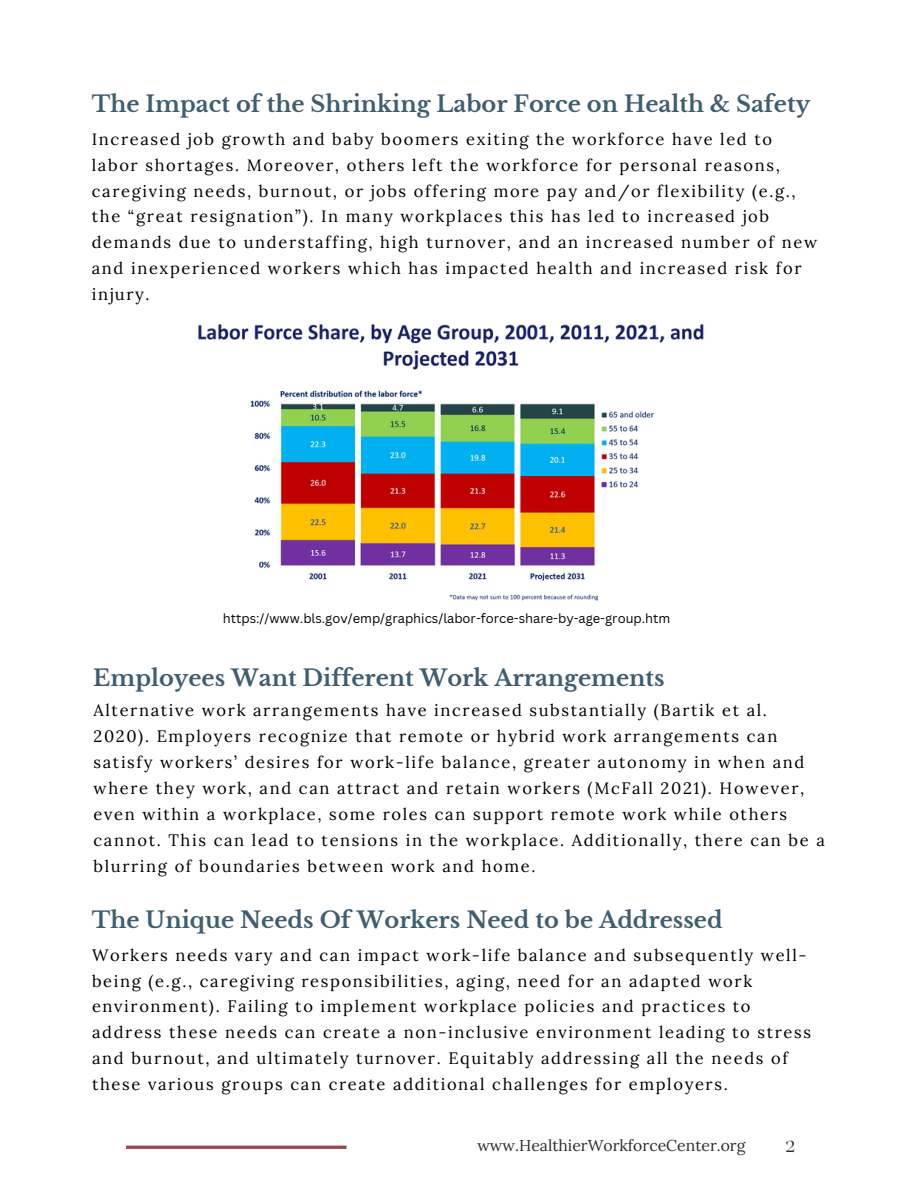
<style>
.page{position:relative;width:918px;height:1188px;background:#fff}
.page>*{position:absolute;margin:0;border:0;box-sizing:border-box;transform-origin:0 0}
.t1{font:700 22.5px "Libre Baskerville";color:#405e72}
.t2{font:16.5px/25.8px "Lora";letter-spacing:.1em;color:#000}
.t3{font:15.75px "Lora";color:#2e2e2e}
.t4{font:15.75px "Roxborough CF";color:#2e2e2e}
.t5{font:12.9px "Canva Sans";color:#000}
</style>
<div class="page">
<hr style="left:126px;top:1146px;width:221px;height:3px;background:#9c4a52">
<img style="left:198px;top:324px;width:506px;height:277px">
<h1 class="t1" style="left:92px;top:90px;width:720px">The Impact of the Shrinking Labor Force on Health &amp; Safety</h1>
<p class="t2" style="left:92px;top:126px;width:727px">Increased job growth and baby boomers exiting the workforce have led to labor shortages. Moreover, others left the workforce for personal reasons, caregiving needs, burnout, or jobs offering more pay and/or flexibility (e.g., the “great resignation”). In many workplaces this has led to increased job demands due to understaffing, high turnover, and an increased number of new and inexperienced workers which has impacted health and increased risk for injury.</p>
<p class="t5" style="left:223px;top:609px;width:449px">https://www.bls.gov/emp/graphics/labor-force-share-by-age-group.htm</p>
<h1 class="t1" style="left:93px;top:664px;width:573px">Employees Want Different Work Arrangements</h1>
<p class="t2" style="left:94px;top:698px;width:733px">Alternative work arrangements have increased substantially (Bartik et al.<br>2020). Employers recognize that remote or hybrid work arrangements can satisfy workers’ desires for work-life balance, greater autonomy in when and where they work, and can attract and retain workers (McFall 2021). However, even within a workplace, some roles can support remote work while others cannot. This can lead to tensions in the workplace. Additionally, there can be a blurring of boundaries between work and home.</p>
<h1 class="t1" style="left:92px;top:906px;width:632px">The Unique Needs Of Workers Need to be Addressed</h1>
<p class="t2" style="left:92px;top:942px;width:720px">Workers needs vary and can impact work-life balance and subsequently well&shy;being (e.g., caregiving responsibilities, aging, need for an adapted work environment). Failing to implement workplace policies and practices to address these needs can create a non-inclusive environment leading to stress and burnout, and ultimately turnover. Equitably addressing all the needs of these various groups can create additional challenges for employers.</p>
<p class="t3" style="left:477px;top:1135px;width:270px">www.HealthierWorkforceCenter.org</p>
<p class="t4" style="left:785px;top:1136px;width:11px">2</p>
</div>
